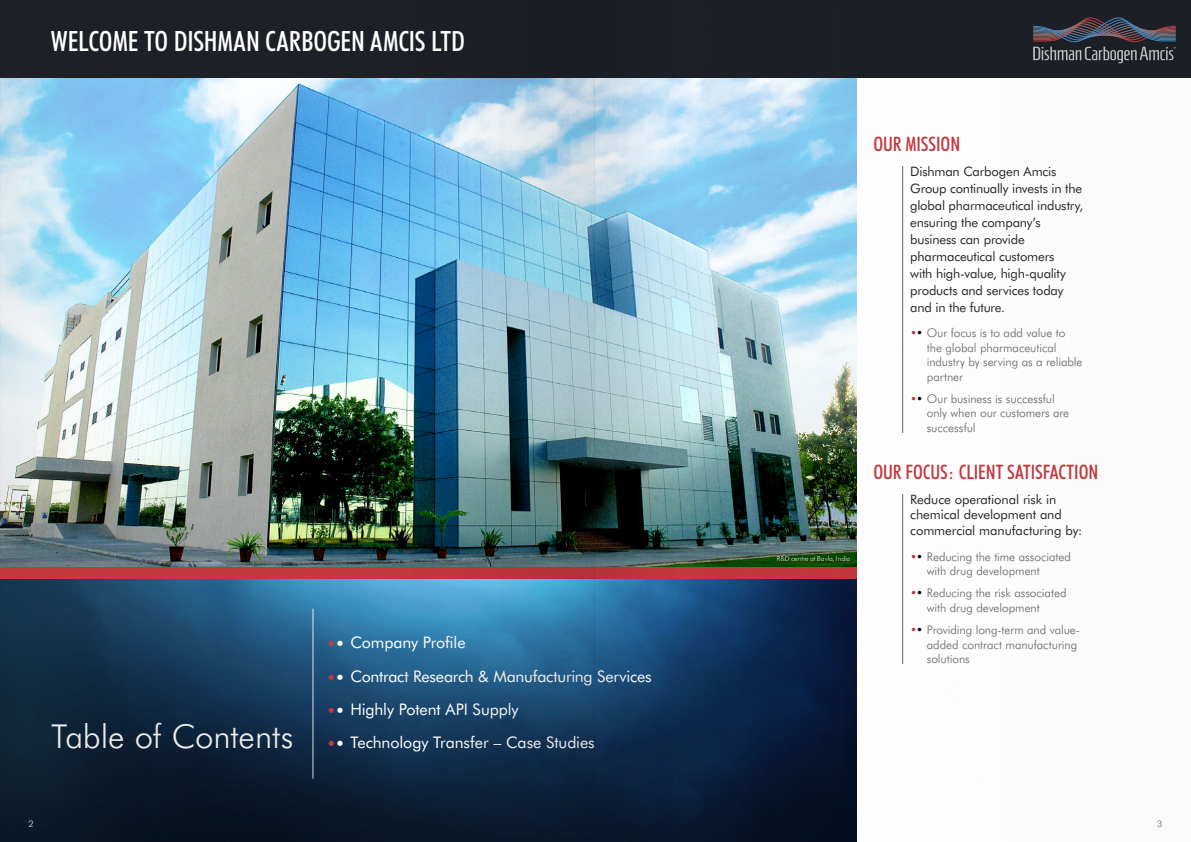
<style>
.page{position:relative;width:1191px;height:842px;background:#fff}
.page>*{position:absolute;margin:0;border:0;box-sizing:border-box;transform-origin:0 0}
.t1{font:300 33px "Futura BT";letter-spacing:-.005em;color:#ebebeb}
.t2{font:500 condensed 28px "Futura BT";letter-spacing:-.005em;color:#fff}
.t3{font:500 condensed 20px "Futura BT";letter-spacing:-.005em;color:#c4383f}
.t4{font:16px "Futura BT";letter-spacing:-.01em;color:#fff}
.t5{font:13px/17px "Futura BT";letter-spacing:-.01em;color:#292929}
.t6{font:300 12px/14.4px "Futura BT";letter-spacing:-.005em;color:#656565}
.t7{font:300 9px "Futura BT";color:#ebebeb}
.t8{font:300 9px "Futura BT";color:#656565}
.t9{font:300 7px "Futura BT";color:#ebebeb}
.s1{font-size:18px;color:#c4383f}
.s2{font-size:18px}
.s3{font-weight:400;color:#c4383f}
.s4{font-weight:400;color:#000}
</style>
<div class="page">
<img style="left:0;top:0;width:1191px;height:842px">
<h2 class="t2" style="left:51px;top:24px;width:416px">WELCOME TO DISHMAN CARBOGEN AMCIS LTD</h2>
<h1 class="t1" style="left:51px;top:717px;width:244px">Table of Contents</h1>
<h3 class="t4" style="left:326px;top:633px;width:141px"><span class="s1">•</span><span class="s2">•</span> Company Profile</h3>
<h3 class="t4" style="left:326px;top:666px;width:327px"><span class="s1">•</span><span class="s2">•</span> Contract Research &amp; Manufacturing Services</h3>
<h3 class="t4" style="left:326px;top:700px;width:194px"><span class="s1">•</span><span class="s2">•</span> Highly Potent API Supply</h3>
<h3 class="t4" style="left:326px;top:733px;width:270px"><span class="s1">•</span><span class="s2">•</span> Technology Transfer – Case Studies</h3>
<p class="t9" style="left:776px;top:555px;width:75px">R&amp;D centre at Bavla, India</p>
<h3 class="t3" style="left:873px;top:131px;width:88px">OUR MISSION</h3>
<p class="t5" style="left:910px;top:162px;width:174px">Dishman Carbogen Amcis<br>Group continually invests in the global pharmaceutical industry, ensuring the company’s business can provide pharmaceutical customers<br>with high-value, high-quality products and services today and in the future.</p>
<p class="t6" style="left:926px;top:326px;width:157px;text-indent:-17px"><span class="s3">•</span><span class="s4">•</span> Our focus is to add value to the global pharmaceutical industry by serving as a reliable partner</p>
<p class="t6" style="left:926px;top:391px;width:144px;text-indent:-17px"><span class="s3">•</span><span class="s4">•</span> Our business is successful only when our customers are successful</p>
<h3 class="t3" style="left:873px;top:459px;width:226px">OUR FOCUS: CLIENT SATISFACTION</h3>
<p class="t5" style="left:910px;top:491px;width:174px;line-height:15.6px">Reduce operational risk in chemical development and commercial manufacturing by:</p>
<p class="t6" style="left:926px;top:549px;width:146px;text-indent:-17px"><span class="s3">•</span><span class="s4">•</span> Reducing the time associated with drug development</p>
<p class="t6" style="left:926px;top:586px;width:141px;text-indent:-17px"><span class="s3">•</span><span class="s4">•</span> Reducing the risk associated with drug development</p>
<p class="t6" style="left:926px;top:622px;width:155px;text-indent:-17px"><span class="s3">•</span><span class="s4">•</span> Providing long-term and value&shy;added contract manufacturing solutions</p>
<p class="t7" style="left:29px;top:819px;width:7px">2</p>
<p class="t8" style="left:1157px;top:819px;width:7px">3</p>
</div>
